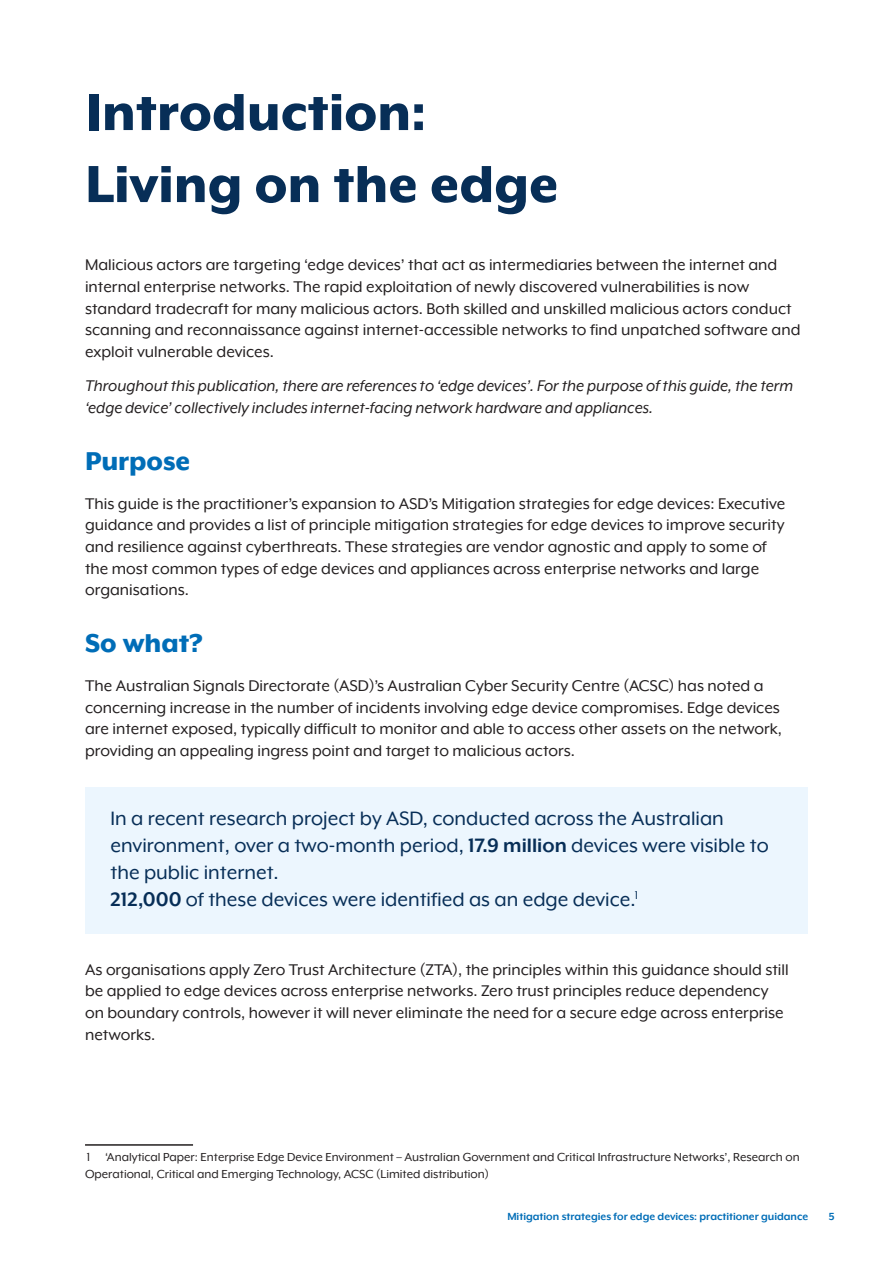
<style>
.page{position:relative;width:893px;height:1263px;background:#fff}
.page>*{position:absolute;margin:0;border:0;box-sizing:border-box;transform-origin:0 0}
.H1_-_Main{font:800 60px/72px "Mr Eaves XL Mod OT";color:#072e57}
.H2_-_Heading_-_Blue{font:800 30px "Mr Eaves XL Mod OT";color:#006db7}
.case_study_text_SHADED{font:22.5px/27px "Mr Eaves XL Mod OT";color:#072e57}
.Body{font:18px/21.6px "Mr Eaves XL Mod OT";color:#231f20}
.Body-2{font:italic 18px/21.6px "Mr Eaves XL Mod OT";color:#231f20}
.Footnote{font:13.5px/16.5px "Mr Eaves XL Mod OT";color:#231f20}
.t1{font:700 12px "Mr Eaves XL Mod OT";color:#006db7}
.s1{font-weight:700}
</style>
<div class="page">
<div style="left:85px;top:787px;width:723px;height:119px;background:#ecf6fe"></div>
<div style="left:85px;top:868px;width:723px;height:65px;background:#ecf6fe"></div>
<hr style="left:85px;top:1144px;width:108px;height:2px;background:#231f20">
<h1 class="H1_-_Main" style="left:85px;top:76px;width:475px">Introduction:<br>Living on the edge</h1>
<p class="Body" style="left:85px;top:254px;width:717px">Malicious actors are targeting ‘edge devices’ that act as intermediaries between the internet and internal enterprise networks. The rapid exploitation of newly discovered vulnerabilities is now standard tradecraft for many malicious actors. Both skilled and unskilled malicious actors conduct scanning and reconnaissance against internet-accessible networks to find unpatched software and exploit vulnerable devices.</p>
<p class="Body-2" style="left:85px;top:375px;width:710px">Throughout this publication, there are references to ‘edge devices’. For the purpose of this guide, the term ‘edge device’ collectively includes internet-facing network hardware and appliances.</p>
<h2 class="H2_-_Heading_-_Blue" style="left:85px;top:444px;width:107px">Purpose</h2>
<p class="Body" style="left:85px;top:492px;width:702px">This guide is the practitioner’s expansion to ASD’s Mitigation strategies for edge devices: Executive guidance and provides a list of principle mitigation strategies for edge devices to improve security and resilience against cyberthreats. These strategies are vendor agnostic and apply to some of the most common types of edge devices and appliances across enterprise networks and large organisations.</p>
<h2 class="H2_-_Heading_-_Blue" style="left:85px;top:626px;width:119px">So what?</h2>
<p class="Body" style="left:85px;top:675px;width:698px">The Australian Signals Directorate (ASD)’s Australian Cyber Security Centre (ACSC) has noted a concerning increase in the number of incidents involving edge device compromises. Edge devices are internet exposed, typically difficult to monitor and able to access other assets on the network, providing an appealing ingress point and target to malicious actors.</p>
<p class="case_study_text_SHADED" style="left:111px;top:805px;width:660px">In a recent research project by ASD, conducted across the Australian environment, over a two-month period, <span class="s1">17.9 million</span> devices were visible to the public internet.</p>
<p class="case_study_text_SHADED" style="left:111px;top:886px;width:529px"><span class="s1">212,000</span> of these devices were identified as an edge device.<sup>1</sup></p>
<p class="Body" style="left:85px;top:958px;width:705px">As organisations apply Zero Trust Architecture (ZTA), the principles within this guidance should still be applied to edge devices across enterprise networks. Zero trust principles reduce dependency on boundary controls, however it will never eliminate the need for a secure edge across enterprise networks.</p>
<p class="Footnote" style="left:85px;top:1149px;width:716px">1 ‘Analytical Paper: Enterprise Edge Device Environment – Australian Government and Critical Infrastructure Networks’, Research on<br>Operational, Critical and Emerging Technology, ACSC (Limited distribution)</p>
<p class="t1" style="left:507px;top:1210px;width:302px">Mitigation strategies for edge devices: practitioner guidance</p>
<p class="t1" style="left:829px;top:1210px;width:7px">5</p>
</div>
